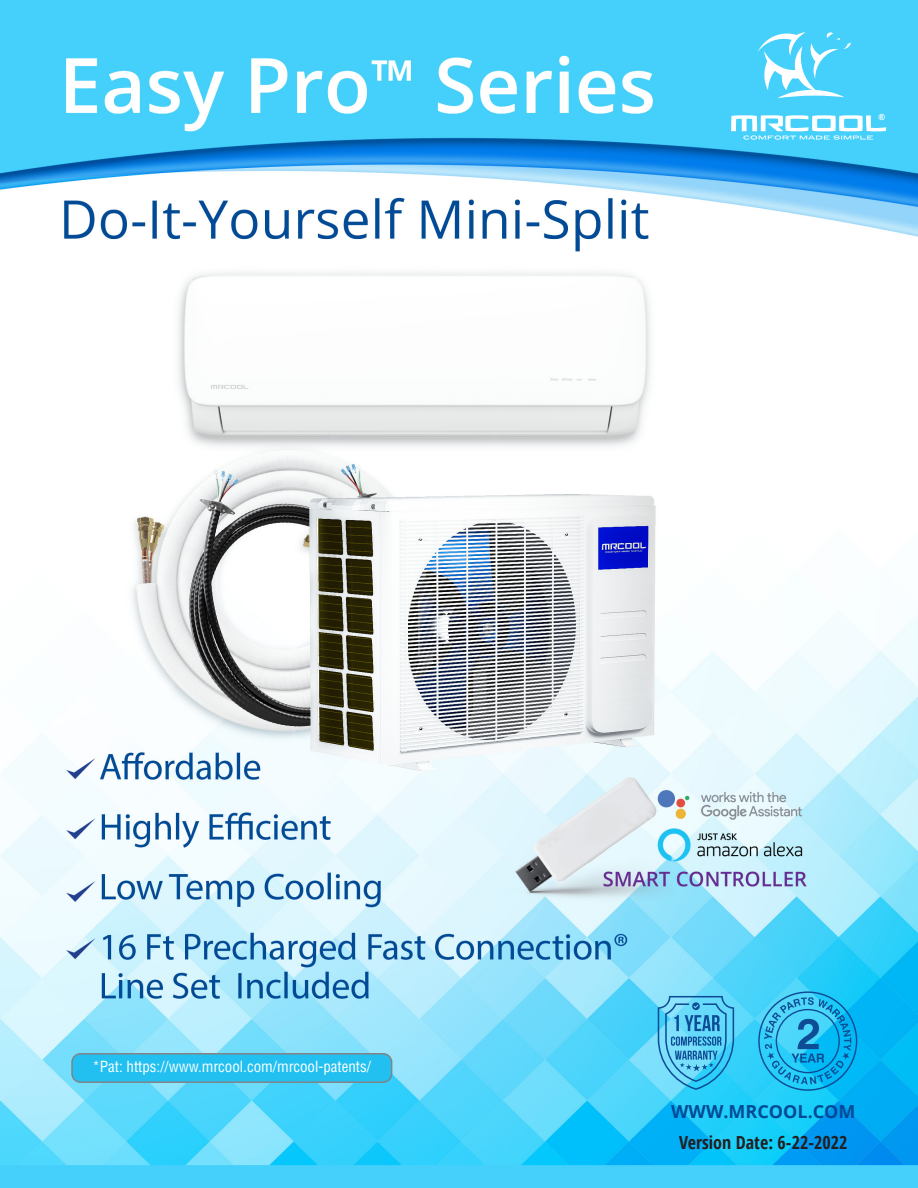
<style>
.page{position:relative;width:918px;height:1188px;background:#fff}
.page>*{position:absolute;margin:0;border:0;box-sizing:border-box;transform-origin:0 0}
.t1{font:700 condensed 18px "Open Sans";color:#231f20}
.t2{font:700 18px "Open Sans";color:#004b96}
.t3{font:condensed 15px "Helvetica";color:#fff}
.t4{font:900 8.4px "Arial";color:#fff}
</style>
<div class="page">
<img style="left:0;top:0;width:918px;height:1188px">
<svg style="left:758px;top:991px;width:99px;height:100px;background:#22b1e5"></svg>
<svg style="left:658px;top:996px;width:76px;height:94px;background:#4eb9e3"></svg>
<svg style="left:758px;top:32px;width:93px;height:66px"></svg>
<svg style="left:731px;top:115px;width:155px;height:25px"></svg>
<div style="left:72px;top:1054px;width:320px;height:28px;background:#21c0f1;border-radius:9px"></div>
<div style="left:71px;top:1053px;width:321px;height:30px;border:2px solid #828487;border-radius:9px"></div>
<p class="t4" style="left:879px;top:111px;width:8px">®</p>
<p class="t3" style="left:92px;top:1058px;width:280px">*Pat: https://www.mrcool.com/mrcool-patents/</p>
<p class="t2" style="left:671px;top:1099px;width:186px">WWW.MRCOOL.COM</p>
<p class="t1" style="left:679px;top:1130px;width:170px">Version Date: 6-22-2022</p>
</div>
